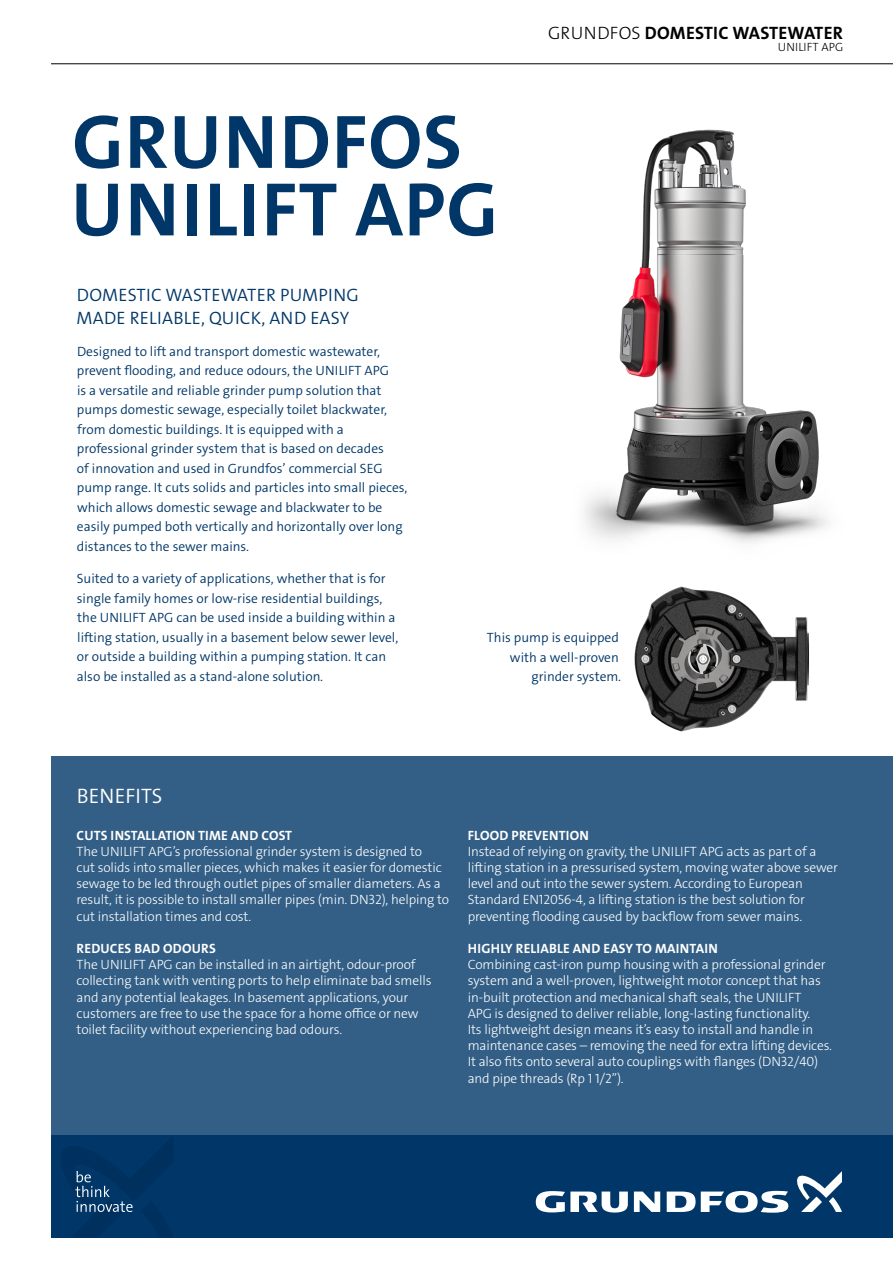
<style>
.page{position:relative;width:893px;height:1263px;background:#fff}
.page>*{position:absolute;margin:0;border:0;box-sizing:border-box;transform-origin:0 0}
.t1{font:76.5px/67.5px "Grundfos The Sans V2 OT 7 B";letter-spacing:.015em;color:#003768}
.t2{font:21px "Grundfos The Sans V2 OT 4 SL";letter-spacing:.005em;color:#fff}
.t3{font:18px/22.5px "Grundfos The Sans V2 OT 4 SL";letter-spacing:.015em;color:#003768}
.t4{font:18px "Grundfos The Sans V2 OT 7 B";letter-spacing:.015em;color:#000}
.t5{font:13.5px/16.2px "Grundfos The Sans V2 OT 3 L";letter-spacing:-.01em;color:#fff}
.t6{font:13.5px/19.5px "Grundfos The Sans V2 OT 4 SL";color:#003768}
.t7{font:13.5px "Grundfos The Sans V2 OT 7 B";letter-spacing:.015em;color:#fff}
.t8{font:12px "Grundfos The Sans V2 OT 3 L";letter-spacing:.01em;color:#000}
.s1{font-family:"Grundfos The Sans V2 OT 3 L"}
</style>
<div class="page">
<div style="left:51px;top:1135px;width:842px;height:102px;background:#003768"></div>
<svg style="left:634px;top:1191px;width:26px;height:21px"></svg>
<svg style="left:536px;top:1191px;width:92px;height:21px"></svg>
<svg style="left:667px;top:1191px;width:121px;height:22px"></svg>
<svg style="left:797px;top:1171px;width:45px;height:41px"></svg>
<svg style="left:61px;top:1137px;width:112px;height:100px"></svg>
<div style="left:51px;top:756px;width:842px;height:379px;background:#335f86"></div>
<hr style="left:51px;top:63px;width:842px;height:1px;background:#000">
<img style="left:529px;top:63px;width:350px;height:477px">
<img style="left:588px;top:525px;width:262px;height:263px;border-radius:131px">
<h3 class="t4" style="left:548px;top:21px;width:297px"><span class="s1">GRUNDFOS</span> DOMESTIC WASTEWATER</h3>
<h1 class="t1" style="left:71px;top:109px;width:429px">GRUNDFOS<br>UNILIFT APG</h1>
<h3 class="t3" style="left:77px;top:284px;width:284px">DOMESTIC WASTEWATER PUMPING<br>MADE RELIABLE, QUICK, AND EASY</h3>
<p class="t6" style="left:77px;top:342px;width:332px">Designed to lift and transport domestic wastewater, prevent flooding, and reduce odours, the UNILIFT APG<br>is a versatile and reliable grinder pump solution that pumps domestic sewage, especially toilet blackwater, from domestic buildings. It is equipped with a professional grinder system that is based on decades<br>of innovation and used in Grundfos’ commercial SEG pump range. It cuts solids and particles into small pieces, which allows domestic sewage and blackwater to be easily pumped both vertically and horizontally over long distances to the sewer mains.</p>
<p class="t6" style="left:77px;top:569px;width:323px">Suited to a variety of applications, whether that is for single family homes or low-rise residential buildings, the UNILIFT APG can be used inside a building within a lifting station, usually in a basement below sewer level, or outside a building within a pumping station. It can also be installed as a stand-alone solution.</p>
<h2 class="t2" style="left:77px;top:783px;width:87px">BENEFITS</h2>
<p class="t6" style="left:487px;top:628px;width:136px;text-align:right">This pump is equipped with a well-proven grinder system.</p>
<p class="t8" style="left:778px;top:39px;width:67px">UNILIFT APG</p>
<p class="t7" style="left:77px;top:826px;width:217px">CUTS INSTALLATION TIME AND COST</p>
<p class="t5" style="left:77px;top:843px;width:374px">The UNILIFT APG’s professional grinder system is designed to<br>cut solids into smaller pieces, which makes it easier for domestic sewage to be led through outlet pipes of smaller diameters. As a result, it is possible to install smaller pipes (min. DN32), helping to cut installation times and cost.</p>
<p class="t7" style="left:77px;top:940px;width:141px">REDUCES BAD ODOURS</p>
<p class="t5" style="left:77px;top:957px;width:357px">The UNILIFT APG can be installed in an airtight, odour-proof collecting tank with venting ports to help eliminate bad smells and any potential leakages. In basement applications, your customers are free to use the space for a home office or new toilet facility without experiencing bad odours.</p>
<p class="t7" style="left:468px;top:826px;width:122px">FLOOD PREVENTION</p>
<p class="t5" style="left:468px;top:843px;width:372px">Instead of relying on gravity, the UNILIFT APG acts as part of a lifting station in a pressurised system, moving water above sewer level and out into the sewer system. According to European Standard EN12056-4, a lifting station is the best solution for preventing flooding caused by backflow from sewer mains.</p>
<p class="t7" style="left:468px;top:940px;width:252px">HIGHLY RELIABLE AND EASY TO MAINTAIN</p>
<p class="t5" style="left:468px;top:957px;width:366px">Combining cast-iron pump housing with a professional grinder system and a well-proven, lightweight motor concept that has in-built protection and mechanical shaft seals, the UNILIFT<br>APG is designed to deliver reliable, long-lasting functionality.<br>Its lightweight design means it’s easy to install and handle in maintenance cases – removing the need for extra lifting devices.<br>It also fits onto several auto couplings with flanges (DN32/40) and pipe threads (Rp 1 1/2”).</p>
</div>
